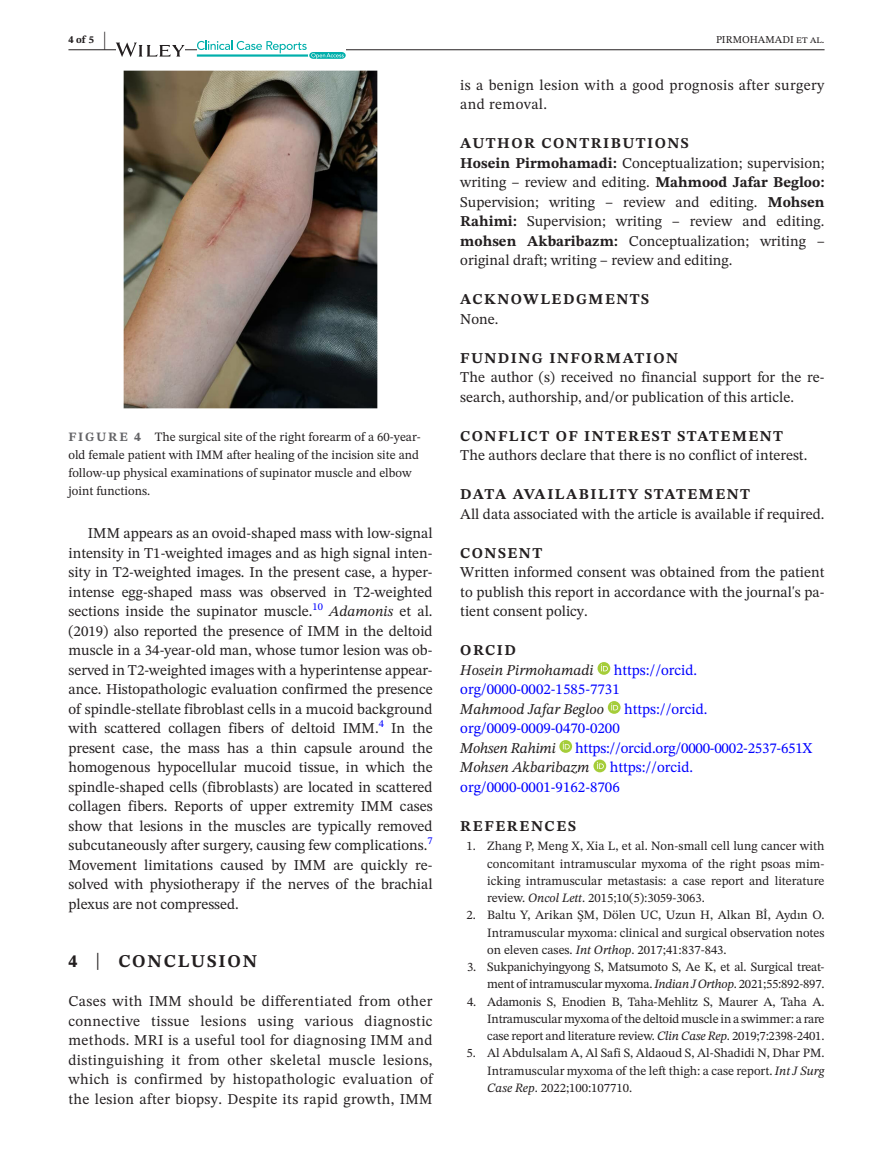
<style>
.page{position:relative;width:893px;height:1174px;background:#fff}
.page>*{position:absolute;margin:0;border:0;box-sizing:border-box;transform-origin:0 0}
.t1{font:700 18px "STIX Two Text";letter-spacing:.1em;color:#231f20}
.t2{font:15px/19.5px "STIX Two Text";color:#231f20;text-align:justify}
.t3{font:15px/19.5px "STIX Two Text";color:#00f}
.t4{font:700 15px "STIX Two Text";letter-spacing:.1em;color:#231f20}
.t5{font:italic 15px "STIX Two Text";color:#231f20}
.t6{font:15px/19.5px "STIX Two Text";letter-spacing:.025em;color:#231f20}
.t7{font:12.75px/17.2px "STIX Two Text";color:#231f20;text-align:justify}
.t8{font:12.75px/17.2px "STIX Two Text";letter-spacing:-.02em;color:#231f20;text-align:right}
.t9{font:10.5px "STIX Two Text";color:#231f20}
.t10{font:700 10.5px "STIX Two Text";color:#231f20}
.t11{font:10.5px "STIX Two Text";color:#00f}
.s1{font-size:21px}
.s2{font-weight:700;color:#636366}
.s3{font-style:italic}
.s4{font-weight:400;font-size:23.7px}
.s5{font-weight:700}
</style>
<div class="page">
<hr style="left:68px;top:49px;width:756px;height:1px;background:#231f20">
<svg style="left:116px;top:43px;width:69px;height:14px"></svg>
<svg style="left:197px;top:41px;width:149px;height:18px"></svg>
<svg style="left:597px;top:662px;width:13px;height:13px"></svg>
<svg style="left:601px;top:664px;width:7px;height:7px"></svg>
<svg style="left:608px;top:701px;width:13px;height:13px"></svg>
<svg style="left:611px;top:703px;width:7px;height:7px"></svg>
<svg style="left:559px;top:740px;width:13px;height:13px"></svg>
<svg style="left:563px;top:742px;width:7px;height:7px"></svg>
<svg style="left:593px;top:759px;width:13px;height:13px"></svg>
<svg style="left:597px;top:762px;width:7px;height:7px"></svg>
<img style="left:123px;top:70px;width:255px;height:339px">
<p class="t10" style="left:68px;top:32px;width:39px">4 of 5 <span class="s1">|</span></p>
<p class="t9" style="left:716px;top:32px;width:110px">PIRMOHAMADI et al.</p>
<p class="t7" style="left:68px;top:428px;width:354px;line-height:18px;text-align:left"><span class="s2">FIGURE 4</span> The surgical site of the right forearm of a 60-year&shy;old female patient with IMM after healing of the incision site and follow-up physical examinations of supinator muscle and elbow joint functions.</p>
<p class="t2" style="left:68px;top:523px;width:366px;text-indent:20px">IMM appears as an ovoid-shaped mass with low-signal intensity in T1-weighted images and as high signal inten&shy;sity in T2-weighted images. In the present case, a hyper&shy;intense egg-shaped mass was observed in T2-weighted sections inside the supinator muscle.</p>
<p class="t11" style="left:313px;top:598px;width:12px">10</p>
<p class="t2" style="left:68px;top:601px;width:366px;text-indent:261px"><span class="s3">Adamonis</span> et al. (2019) also reported the presence of IMM in the deltoid muscle in a 34-year-old man, whose tumor lesion was ob&shy;served in T2-weighted images with a hyperintense appear&shy;ance. Histopathologic evaluation confirmed the presence of spindle-stellate fibroblast cells in a mucoid background with scattered collagen fibers of deltoid IMM.</p>
<p class="t11" style="left:379px;top:715px;width:7px">4</p>
<p class="t2" style="left:68px;top:718px;width:366px;text-indent:323px">In the present case, the mass has a thin capsule around the homogenous hypocellular mucoid tissue, in which the spindle-shaped cells (fibroblasts) are located in scattered collagen fibers. Reports of upper extremity IMM cases show that lesions in the muscles are typically removed subcutaneously after surgery, causing few complications.</p>
<p class="t11" style="left:427px;top:832px;width:7px">7</p>
<p class="t2" style="left:68px;top:855px;width:366px">Movement limitations caused by IMM are quickly re&shy;solved with physiotherapy if the nerves of the brachial plexus are not compressed.</p>
<p class="t1" style="left:68px;top:948px;width:190px">4 <span class="s4">|</span> CONCLUSION</p>
<p class="t2" style="left:68px;top:991px;width:366px">Cases with IMM should be differentiated from other connective tissue lesions using various diagnostic methods. MRI is a useful tool for diagnosing IMM and distinguishing it from other skeletal muscle lesions, which is confirmed by histopathologic evaluation of the lesion after biopsy. Despite its rapid growth, IMM</p>
<p class="t6" style="left:460px;top:75px;width:366px">is a benign lesion with a good prognosis after surgery and removal.</p>
<p class="t2" style="left:460px;top:133px;width:366px;text-align:left"><span class="s5">AUTHOR CONTRIBUTIONS<br>Hosein Pirmohamadi:</span> Conceptualization; supervision; writing – review and editing. <span class="s5">Mahmood Jafar Begloo:<br></span>Supervision; writing – review and editing. <span class="s5">Mohsen Rahimi:</span> Supervision; writing – review and editing. <span class="s5">mohsen Akbaribazm:</span> Conceptualization; writing – original draft; writing – review and editing.</p>
<p class="t4" style="left:460px;top:288px;width:190px">ACKNOWLEDGMENTS</p>
<p class="t2" style="left:460px;top:309px;width:40px">None.</p>
<p class="t4" style="left:460px;top:347px;width:219px">FUNDING INFORMATION</p>
<p class="t2" style="left:460px;top:367px;width:366px">The author (s) received no financial support for the re&shy;search, authorship, and/or publication of this article.</p>
<p class="t4" style="left:460px;top:425px;width:324px">CONFLICT OF INTEREST STATEMENT</p>
<p class="t2" style="left:460px;top:445px;width:349px">The authors declare that there is no conflict of interest.</p>
<p class="t4" style="left:460px;top:483px;width:291px">DATA AVAILABILITY STATEMENT</p>
<p class="t2" style="left:460px;top:504px;width:366px">All data associated with the article is available if required.</p>
<p class="t4" style="left:460px;top:542px;width:83px">CONSENT</p>
<p class="t2" style="left:460px;top:562px;width:366px">Written informed consent was obtained from the patient to publish this report in accordance with the journal's pa&shy;tient consent policy.</p>
<p class="t4" style="left:460px;top:639px;width:57px">ORCID</p>
<p class="t5" style="left:460px;top:659px;width:135px">Hosein Pirmohamadi</p>
<p class="t3" style="left:460px;top:660px;width:238px;text-indent:153px">https://orcid. org/0000-0002-1585-7731</p>
<p class="t5" style="left:460px;top:698px;width:145px">Mahmood Jafar Begloo</p>
<p class="t3" style="left:624px;top:699px;width:85px">https://orcid.</p>
<p class="t3" style="left:460px;top:718px;width:161px">org/0009-0009-0470-0200</p>
<p class="t5" style="left:460px;top:737px;width:97px">Mohsen Rahimi</p>
<p class="t3" style="left:575px;top:738px;width:239px">https://orcid.org/0000-0002-2537-651X</p>
<p class="t5" style="left:460px;top:756px;width:131px">Mohsen Akbaribazm</p>
<p class="t3" style="left:460px;top:757px;width:234px;text-indent:149px">https://orcid. org/0000-0001-9162-8706</p>
<p class="t4" style="left:460px;top:815px;width:117px">REFERENCES</p>
<p class="t7" style="left:487px;top:837px;width:339px;text-indent:-21px">1. Zhang P, Meng X, Xia L, et al. Non-small cell lung cancer with concomitant intramuscular myxoma of the right psoas mim&shy;icking intramuscular metastasis: a case report and literature review. <span class="s3">Oncol Lett</span>. 2015;10(5):3059-3063.</p>
<p class="t7" style="left:487px;top:906px;width:339px;text-indent:-21px">2. Baltu Y, Arikan ŞM, Dölen UC, Uzun H, Alkan Bİ, Aydın O.<br>Intramuscular myxoma: clinical and surgical observation notes on eleven cases. <span class="s3">Int Orthop</span>. 2017;41:837-843.</p>
<p class="t8" style="left:467px;top:958px;width:359px">3. Sukpanichyingyong S, Matsumoto S, Ae K, et al. Surgical treat&shy;ment of intramuscular myxoma. <span class="s3">Indian J Orthop</span>. 2021;55:892-897.</p>
<p class="t7" style="left:487px;top:992px;width:339px;text-indent:-20px">4. Adamonis S, Enodien B, Taha-Mehlitz S, Maurer A, Taha A.<br>Intramuscular myxoma of the deltoid muscle in a swimmer: a rare case report and literature review. <span class="s3">Clin Case Rep</span>. 2019;7:2398-2401.</p>
<p class="t7" style="left:487px;top:1044px;width:339px;text-indent:-21px">5. Al Abdulsalam A, Al Safi S, Aldaoud S, Al-Shadidi N, Dhar PM.<br>Intramuscular myxoma of the left thigh: a case report. <span class="s3">Int J Surg Case Rep</span>. 2022;100:107710.</p>
</div>
